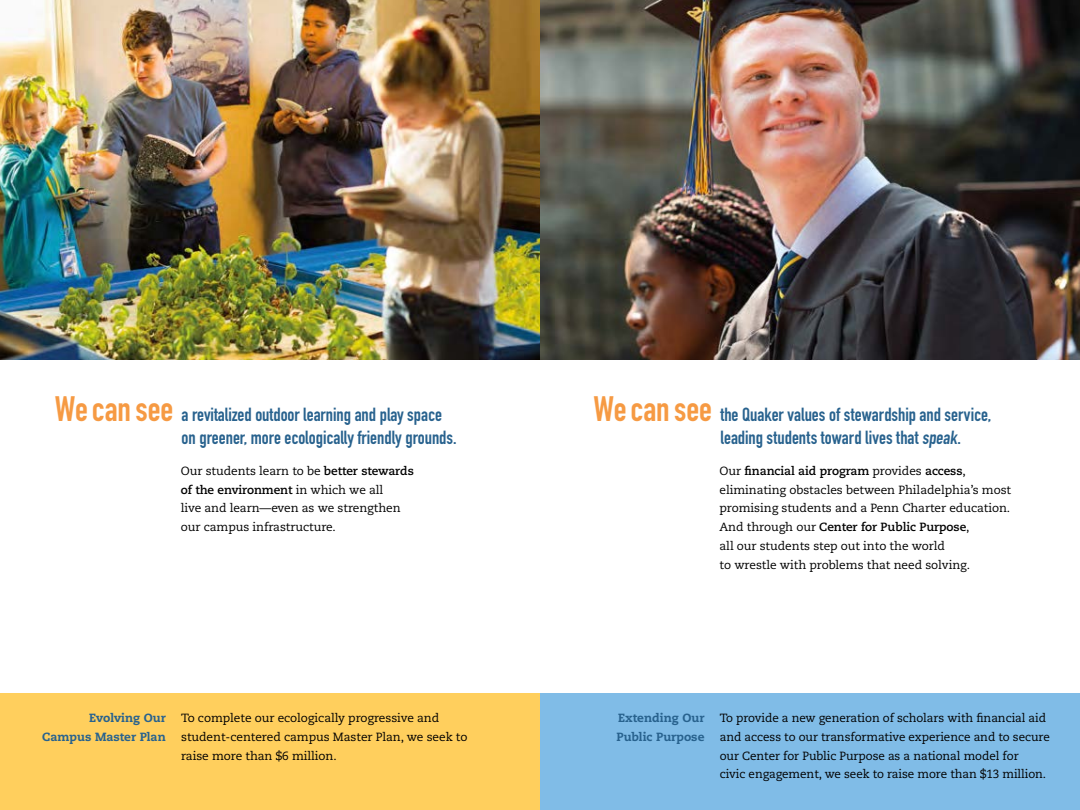
<style>
.page{position:relative;width:1080px;height:810px;background:#fff}
.page>*{position:absolute;margin:0;border:0;box-sizing:border-box;transform-origin:0 0}
.t1{font:18.75px/22.5px "DIN Engschrift Std";color:#28628e}
.t2{font:11.88px/18.8px "Caecilia LT Std";letter-spacing:-.005em;color:#000}
.t3{font:800 11.88px/18.8px "Caecilia LT Std";color:#28628e;text-align:right}
.s1{font-size:34.88px;color:#f69a43}
.s2{font-weight:700}
</style>
<div class="page">
<div style="left:0;top:694px;width:540px;height:116px;background:#ffcf5d"></div>
<img style="left:0;top:0;width:540px;height:360px">
<div style="left:540px;top:694px;width:540px;height:116px;background:#80bce7"></div>
<img style="left:540px;top:0;width:540px;height:360px">
<h1 class="t1" style="left:182px;top:403px;width:277px;text-indent:-127px"><span class="s1">We can see</span> a revitalized outdoor learning and play space on greener, more ecologically friendly grounds.</h1>
<p class="t2" style="left:181px;top:462px;width:235px">Our students learn to be <span class="s2">better stewards of the environment</span> in which we all<br>live and learn—even as we strengthen our campus infrastructure.</p>
<p class="t3" style="left:42px;top:709px;width:125px">Evolving Our<br>Campus Master Plan</p>
<p class="t2" style="left:181px;top:709px;width:288px">To complete our ecologically progressive and student-centered campus Master Plan, we seek to raise more than $6 million.</p>
<h1 class="t1" style="left:720px;top:403px;width:273px;text-indent:-127px"><span class="s1">We can see</span> the Quaker values of stewardship and service, leading students toward lives that speak.</h1>
<p class="t2" style="left:720px;top:462px;width:293px">Our <span class="s2">financial aid program</span> provides <span class="s2">access</span>, eliminating obstacles between Philadelphia’s most promising students and a Penn Charter education.<br>And through our <span class="s2">Center for Public Purpose</span>,<br>all our students step out into the world<br>to wrestle with problems that need solving.</p>
<p class="t3" style="left:617px;top:709px;width:89px;text-align:left">Extending Our<br>Public Purpose</p>
<p class="t2" style="left:720px;top:709px;width:332px">To provide a new generation of scholars with financial aid and access to our transformative experience and to secure our Center for Public Purpose as a national model for<br>civic engagement, we seek to raise more than $13 million.</p>
</div>
